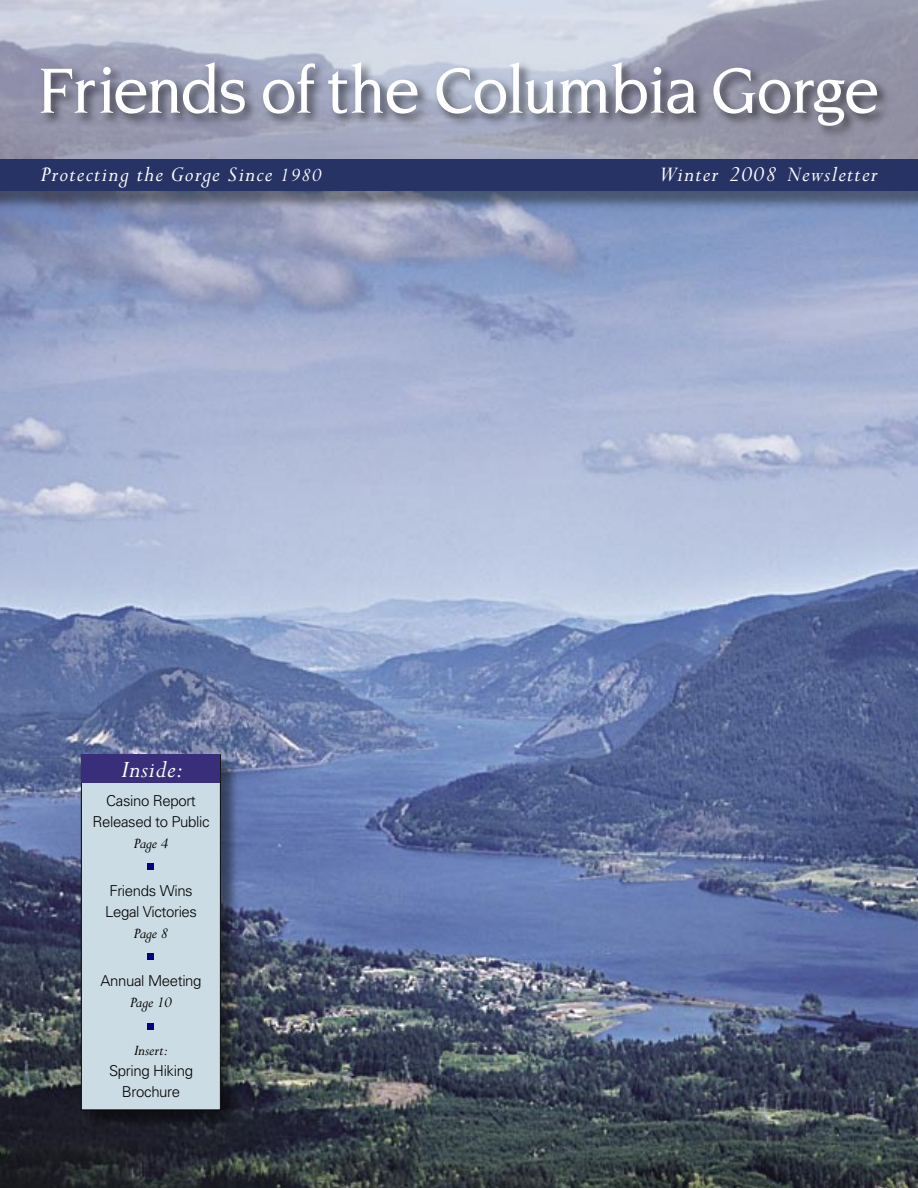
<style>
.page{position:relative;width:918px;height:1188px;background:#fff}
.page>*{position:absolute;margin:0;border:0;box-sizing:border-box;transform-origin:0 0}
.t1{font:500 69px "Novarese";letter-spacing:-.025em;color:#fff;scale:.95 1}
.t2{font:italic 27px "Perpetua";letter-spacing:.025em;color:#fff}
.t3{font:italic 24px "Perpetua";letter-spacing:.05em;color:#fff}
.t4{font:italic 16.5px "Perpetua";letter-spacing:-.015em;color:#000}
.cover_box{font:300 15px/21px "Univers";letter-spacing:-.025em;color:#000;text-align:center}
.s1{font-size:21px}
</style>
<div class="page">
<img style="left:0;top:211px;width:918px;height:977px">
<img style="left:0;top:0;width:918px;height:160px">
<div style="left:38px;top:59px;width:854px;height:82px;background:#000;opacity:.6"></div>
<div style="left:0;top:160px;width:918px;height:51px;background:#000;opacity:.4"></div>
<div style="left:0;top:160px;width:918px;height:31px;background:#273365"></div>
<div style="left:81px;top:755px;width:160px;height:376px;background:#000;opacity:.45"></div>
<div style="left:81px;top:755px;width:139px;height:355px;background:#ccdce4"></div>
<div style="left:81px;top:754px;width:140px;height:356px;border:1px solid #000"></div>
<div style="left:82px;top:755px;width:138px;height:28px;background:#392e7a"></div>
<div style="left:148px;top:863px;width:6px;height:7px;background:#000080"></div>
<div style="left:148px;top:1023px;width:6px;height:7px;background:#000080"></div>
<svg style="left:148px;top:953px;width:6px;height:6px"></svg>
<p class="t1" style="left:36px;top:52px;width:890px">Friends of the Columbia Gorge</p>
<p class="t3" style="left:41px;top:162px;width:283px">Protecting the Gorge Since <span class="s1">1980</span></p>
<p class="t3" style="left:659px;top:162px;width:220px">Winter 2008 Newsletter</p>
<p class="t2" style="left:122px;top:756px;width:63px">Inside:</p>
<p class="cover_box" style="left:93px;top:790px;width:118px">Casino Report<br>Released to Public</p>
<p class="t4" style="left:134px;top:835px;width:36px">Page 4</p>
<p class="cover_box" style="left:105px;top:880px;width:93px;text-align:left">Friends Wins<br>Legal Victories</p>
<p class="t4" style="left:134px;top:925px;width:36px">Page 8</p>
<p class="cover_box" style="left:101px;top:970px;width:102px">Annual Meeting</p>
<p class="t4" style="left:130px;top:994px;width:44px">Page 10</p>
<p class="t4" style="left:134px;top:1042px;width:36px">Insert:</p>
<p class="cover_box" style="left:109px;top:1060px;width:85px">Spring Hiking<br>Brochure</p>
</div>
